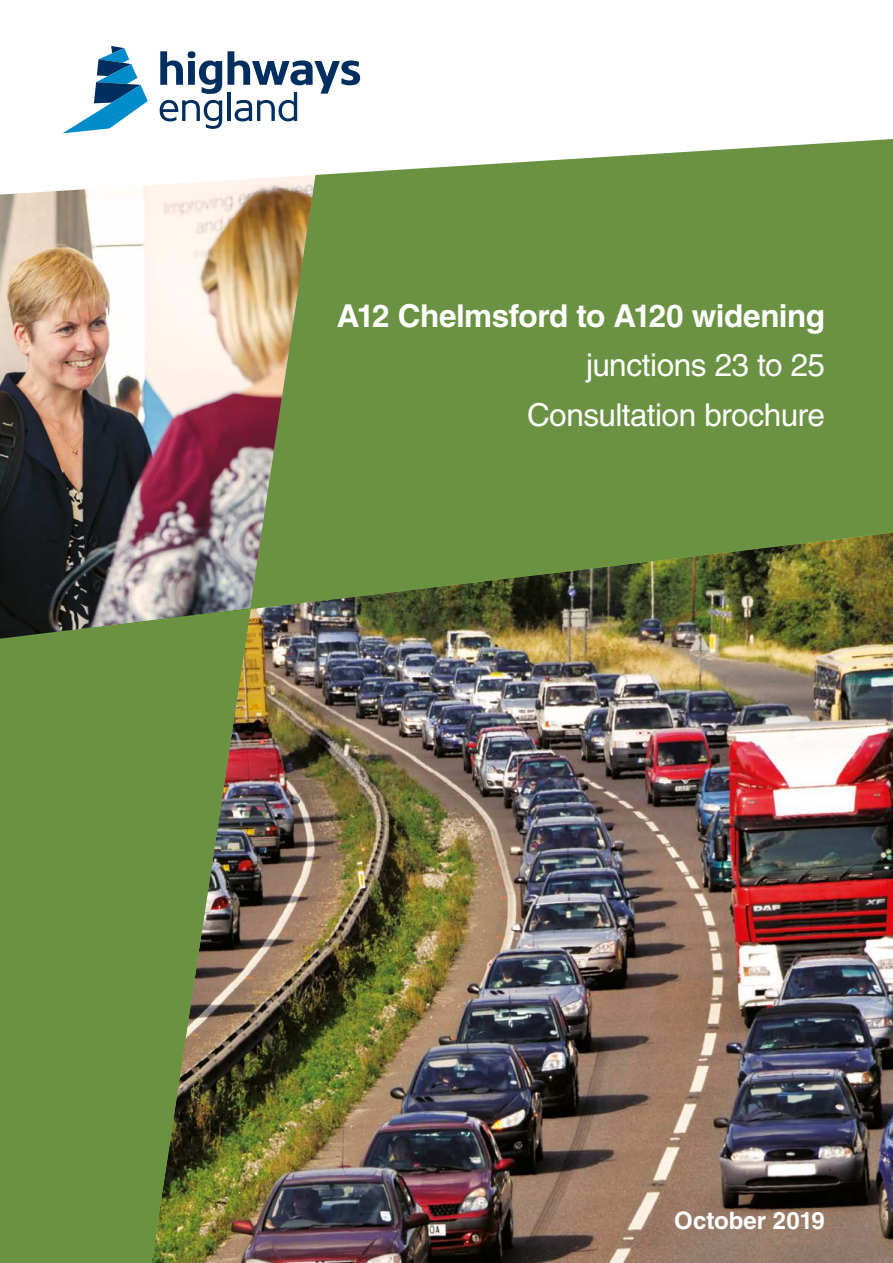
<style>
.page{position:relative;width:893px;height:1263px;background:#fff}
.page>*{position:absolute;margin:0;border:0;box-sizing:border-box;transform-origin:0 0}
.t1{font:31.5px/49.5px "Helvetica LT Std";letter-spacing:-.015em;color:#fff;text-align:right}
.t2{font:700 31.5px "Helvetica LT Std";letter-spacing:-.015em;color:#fff}
.t3{font:700 24px "Helvetica LT Std";color:#fff}
</style>
<div class="page">
<div style="left:345px;top:251px;width:548px;height:280px;background:#6a9242"></div>
<img style="left:251px;top:531px;width:642px;height:732px">
<img style="left:251px;top:251px;width:94px;height:497px">
<img style="left:0;top:639px;width:251px;height:624px">
<img style="left:0;top:251px;width:318px;height:388px">
<svg style="left:0;top:51px;width:893px;height:200px"></svg>
<svg style="left:63px;top:46px;width:85px;height:87px"></svg>
<svg style="left:160px;top:51px;width:62px;height:43px"></svg>
<svg style="left:160px;top:100px;width:62px;height:29px"></svg>
<svg style="left:228px;top:51px;width:132px;height:70px"></svg>
<p class="t2" style="left:337px;top:296px;width:490px">A12 Chelmsford to A120 widening</p>
<p class="t1" style="left:527px;top:340px;width:299px">junctions 23 to 25<br>Consultation brochure</p>
<p class="t3" style="left:674px;top:1206px;width:152px">October 2019</p>
</div>
